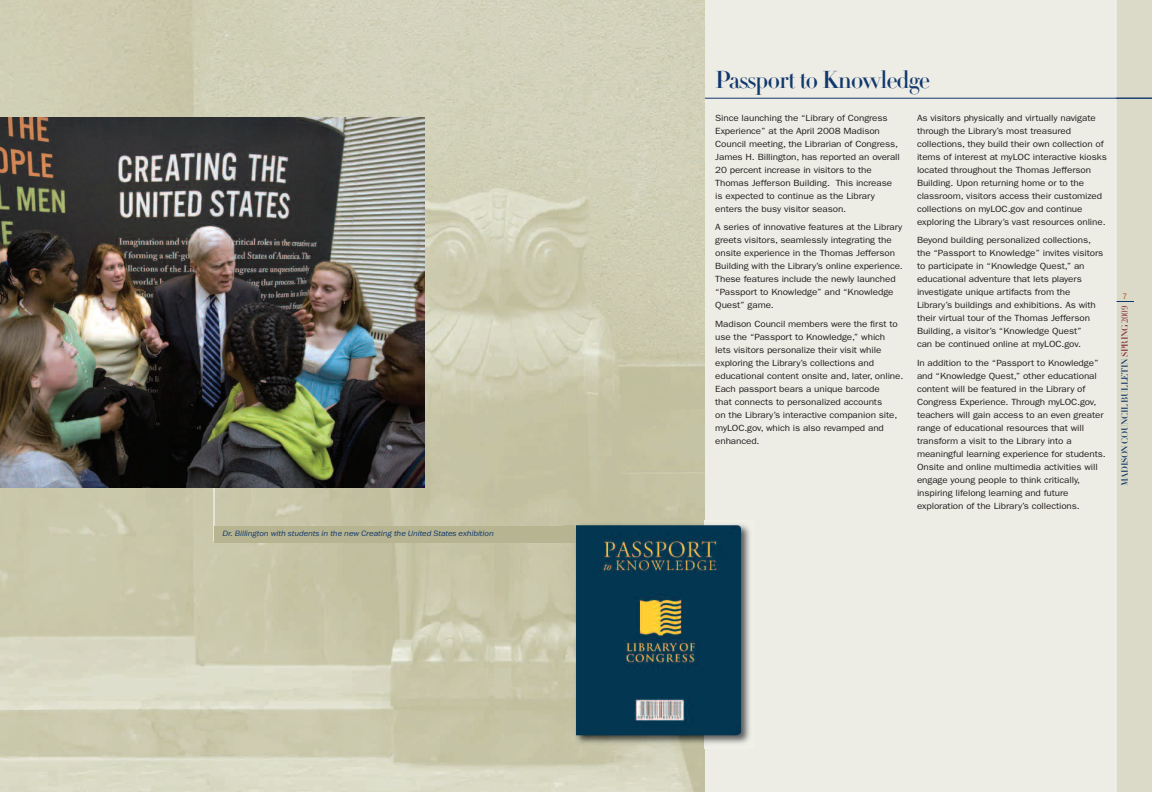
<style>
.page{position:relative;width:1152px;height:792px;background:#fff}
.page>*{position:absolute;margin:0;border:0;box-sizing:border-box;transform-origin:0 0}
.t1{font:24px "Didot LT Std Headline";letter-spacing:-.05em;color:#11386d}
.t2{font:9px/13px "ITC Franklin Gothic Std";letter-spacing:-.01em;color:#231f20;scale:1.1 1}
.t3{font:9px "Didot LT Std Headline";letter-spacing:-.05em;color:#11386d}
.t4{font:italic 8px "Franklin Gothic";letter-spacing:-.01em;color:#11386d;scale:1.1 1}
.t5{font:8px "ITC Franklin Gothic Std";color:#a84c13}
.s1{color:#892c3a}
</style>
<div class="page">
<div style="left:1116px;top:0;width:36px;height:792px;background:#dbdac8"></div>
<svg style="left:1117px;top:301px;width:17px;height:1px"></svg>
<hr style="left:1116px;top:0;width:1px;height:792px;background:#fff">
<div style="left:576px;top:0;width:540px;height:792px;background:#eeede5"></div>
<hr style="left:576px;top:98px;width:576px;height:1px;background:#11386d">
<img style="left:0;top:0;width:704px;height:792px">
<hr style="left:214px;top:486px;width:1px;height:56px;background:#fff">
<img style="left:0;top:117px;width:425px;height:371px">
<div style="left:214px;top:526px;width:362px;height:16px;background:#b6b491"></div>
<img style="left:565px;top:521px;width:185px;height:228px">
<img style="left:565px;top:526px;width:11px;height:16px">
<img style="left:577px;top:525px;width:164px;height:210px">
<p class="t4" style="left:223px;top:528px;width:248px">Dr. Billington with students in the new Creating the United States exhibition</p>
<p class="t1" style="left:715px;top:71px;width:216px">Passport to Knowledge</p>
<p class="t2" style="left:715px;top:113px;width:169px">Since launching the “Library of Congress experience” at the April 2008 Madison Council meeting, the Librarian of Congress, James H. Billington, has reported an overall 20 percent increase in visitors to the Thomas Jefferson Building. This increase is expected to continue as the Library enters the busy visitor season.</p>
<p class="t2" style="left:715px;top:222px;width:172px">A series of innovative features at the Library greets visitors, seamlessly integrating the onsite experience in the Thomas Jefferson Building with the Library’s online experience.<br>These features include the newly launched “Passport to Knowledge” and “Knowledge Quest” game.</p>
<p class="t2" style="left:715px;top:318px;width:173px">Madison Council members were the first to use the “Passport to Knowledge,” which<br>lets visitors personalize their visit while exploring the Library’s collections and educational content onsite and, later, online. each passport bears a unique barcode<br>that connects to personalized accounts<br>on the Library’s interactive companion site, myLOC.gov, which is also revamped and enhanced.</p>
<p class="t2" style="left:917px;top:113px;width:174px">As visitors physically and virtually navigate through the Library’s most treasured collections, they build their own collection of items of interest at myLOC interactive kiosks located throughout the Thomas Jefferson Building. Upon returning home or to the classroom, visitors access their customized collections on myLOC.gov and continue exploring the Library’s vast resources online.</p>
<p class="t2" style="left:917px;top:235px;width:171px">Beyond building personalized collections, the “Passport to Knowledge” invites visitors to participate in “Knowledge Quest,” an educational adventure that lets players investigate unique artifacts from the Library’s buildings and exhibitions. As with their virtual tour of the Thomas Jefferson Building, a visitor’s “Knowledge Quest”<br>can be continued online at myLOC.gov.</p>
<p class="t2" style="left:917px;top:357px;width:173px">In addition to the “Passport to Knowledge” and “Knowledge Quest,” other educational content will be featured in the Library of Congress experience. Through myLOC.gov, teachers will gain access to an even greater range of educational resources that will transform a visit to the Library into a meaningful learning experience for students.<br>Onsite and online multimedia activities will engage young people to think critically, inspiring lifelong learning and future exploration of the Library’s collections.</p>
<p class="t5" style="left:1123px;top:294px;width:6px">7</p>
<p class="t3" style="left:1121px;top:486px;width:182px;rotate:-90deg">MADISON COUNCIL BULLETIN <span class="s1">SPRING 2009</span></p>
</div>
